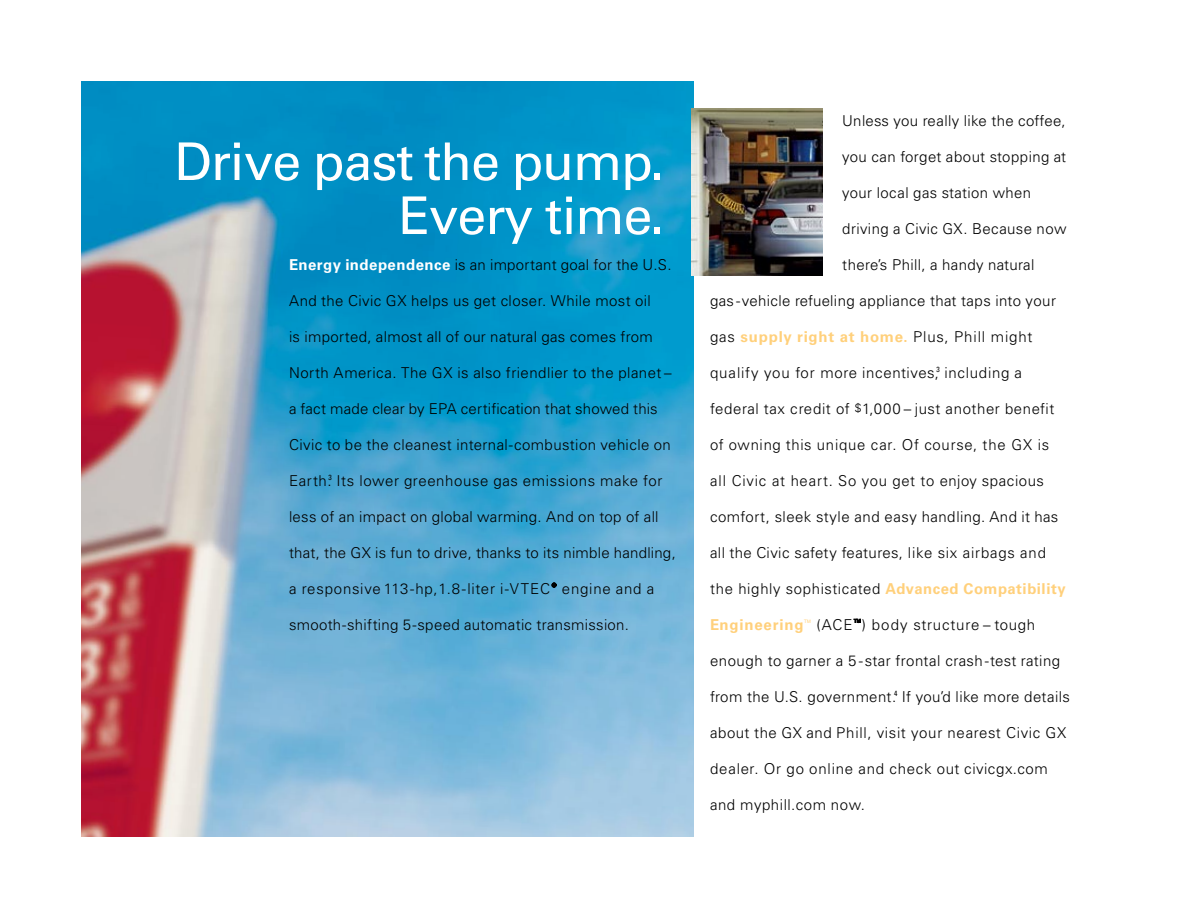
<style>
.page{position:relative;width:1188px;height:918px;background:#fff}
.page>*{position:absolute;margin:0;border:0;box-sizing:border-box;transform-origin:0 0}
._07_Headline_42pt_U{font:52.05px "Univers";letter-spacing:-.02em;color:#fff}
._07_body_10_20_U45{font:300 15px "Univers";letter-spacing:.03em;color:#000}
._07_body_10_20_U45-2{font:300 15px "Univers";letter-spacing:.05em;color:#000}
._07_body_10_20_U45-3{font:300 15px "Univers";letter-spacing:.01em;color:#000}
._07_body_10_20_U45-4{font:300 15px "Univers";letter-spacing:.055em;color:#000}
._07_body_10_20_U45-5{font:300 15px "Univers";letter-spacing:.06em;color:#000}
.s1{font-weight:700;color:#fff}
.s2{font-family:"Rubin Postaer Ad Pi";font-weight:400;font-size:18px}
.s3{font-weight:700;color:#ffd07b}
.s4{font-size:12px}
.s5{font-family:"Rubin Postaer Ad Pi";font-weight:400;font-size:18px;color:#ffd07b}
</style>
<div class="page">
<img style="left:81px;top:81px;width:612px;height:756px">
<svg style="left:552px;top:583px;width:4px;height:4px"></svg>
<img style="left:692px;top:108px;width:130px;height:168px">
<svg style="left:854px;top:618px;width:7px;height:5px"></svg>
<p class="_07_Headline_42pt_U" style="left:174px;top:131px;width:492px">Drive past the pump.</p>
<p class="_07_Headline_42pt_U" style="left:399px;top:185px;width:267px">Every time.</p>
<p class="_07_body_10_20_U45" style="left:289px;top:256px;width:384px"><span class="s1">Energy independence</span> is an important goal for the U.S.</p>
<p class="_07_body_10_20_U45" style="left:289px;top:292px;width:363px">And the Civic GX helps us get closer. While most oil</p>
<p class="_07_body_10_20_U45" style="left:289px;top:328px;width:365px">is imported, almost all of our natural gas comes from</p>
<p class="_07_body_10_20_U45" style="left:289px;top:364px;width:384px">North America. The GX is also friendlier to the planet –</p>
<p class="_07_body_10_20_U45-3" style="left:289px;top:400px;width:370px">a fact made clear by EPA certification that showed this</p>
<p class="_07_body_10_20_U45" style="left:289px;top:436px;width:384px">Civic to be the cleanest internal-combustion vehicle on</p>
<p class="_07_body_10_20_U45" style="left:289px;top:472px;width:375px">Earth.<sup>3</sup> Its lower greenhouse gas emissions make for</p>
<p class="_07_body_10_20_U45" style="left:289px;top:508px;width:371px">less of an impact on global warming. And on top of all</p>
<p class="_07_body_10_20_U45" style="left:289px;top:544px;width:388px">that, the GX is fun to drive, thanks to its nimble handling,</p>
<p class="_07_body_10_20_U45-2" style="left:289px;top:580px;width:367px">a responsive 113-hp, 1.8-liter i-VTEC<span class="s2">R</span> engine and a</p>
<p class="_07_body_10_20_U45" style="left:289px;top:616px;width:342px">smooth-shifting 5-speed automatic transmission.</p>
<p class="_07_body_10_20_U45" style="left:842px;top:112px;width:225px">Unless you really like the coffee,</p>
<p class="_07_body_10_20_U45" style="left:842px;top:148px;width:225px">you can forget about stopping at</p>
<p class="_07_body_10_20_U45" style="left:842px;top:184px;width:190px">your local gas station when</p>
<p class="_07_body_10_20_U45" style="left:842px;top:220px;width:226px">driving a Civic GX. Because now</p>
<p class="_07_body_10_20_U45" style="left:842px;top:256px;width:194px">there’s Phill, a handy natural</p>
<p class="_07_body_10_20_U45" style="left:710px;top:292px;width:348px">gas -vehicle refueling appliance that taps into your</p>
<p class="_07_body_10_20_U45-5" style="left:710px;top:328px;width:324px">gas <span class="s3">supply right at home.</span> Plus, Phill might</p>
<p class="_07_body_10_20_U45-2" style="left:710px;top:364px;width:313px">qualify you for more incentives,<sup>3</sup> including a</p>
<p class="_07_body_10_20_U45" style="left:710px;top:400px;width:346px">federal tax credit of <span class="s4">$</span>1,000 – just another benefit</p>
<p class="_07_body_10_20_U45-4" style="left:710px;top:436px;width:341px">of owning this unique car. Of course, the GX is</p>
<p class="_07_body_10_20_U45" style="left:710px;top:472px;width:336px">all Civic at heart. So you get to enjoy spacious</p>
<p class="_07_body_10_20_U45" style="left:710px;top:508px;width:350px">comfort, sleek style and easy handling. And it has</p>
<p class="_07_body_10_20_U45" style="left:710px;top:544px;width:337px">all the Civic safety features, like six airbags and</p>
<p class="_07_body_10_20_U45" style="left:710px;top:580px;width:357px">the highly sophisticated <span class="s3">Advanced Compatibility</span></p>
<p class="_07_body_10_20_U45-2" style="left:710px;top:616px;width:327px"><span class="s3">Engineering</span><span class="s5">T</span> (ACE<span class="s2">T</span>) body structure – tough</p>
<p class="_07_body_10_20_U45" style="left:710px;top:652px;width:352px">enough to garner a 5 -star frontal crash-test rating</p>
<p class="_07_body_10_20_U45" style="left:710px;top:688px;width:361px">from the U.S. government.<sup>4</sup> If you’d like more details</p>
<p class="_07_body_10_20_U45" style="left:710px;top:724px;width:358px">about the GX and Phill, visit your nearest Civic GX</p>
<p class="_07_body_10_20_U45-2" style="left:710px;top:760px;width:339px">dealer. Or go online and check out civicgx.com</p>
<p class="_07_body_10_20_U45" style="left:710px;top:796px;width:156px">and myphill.com now.</p>
</div>
